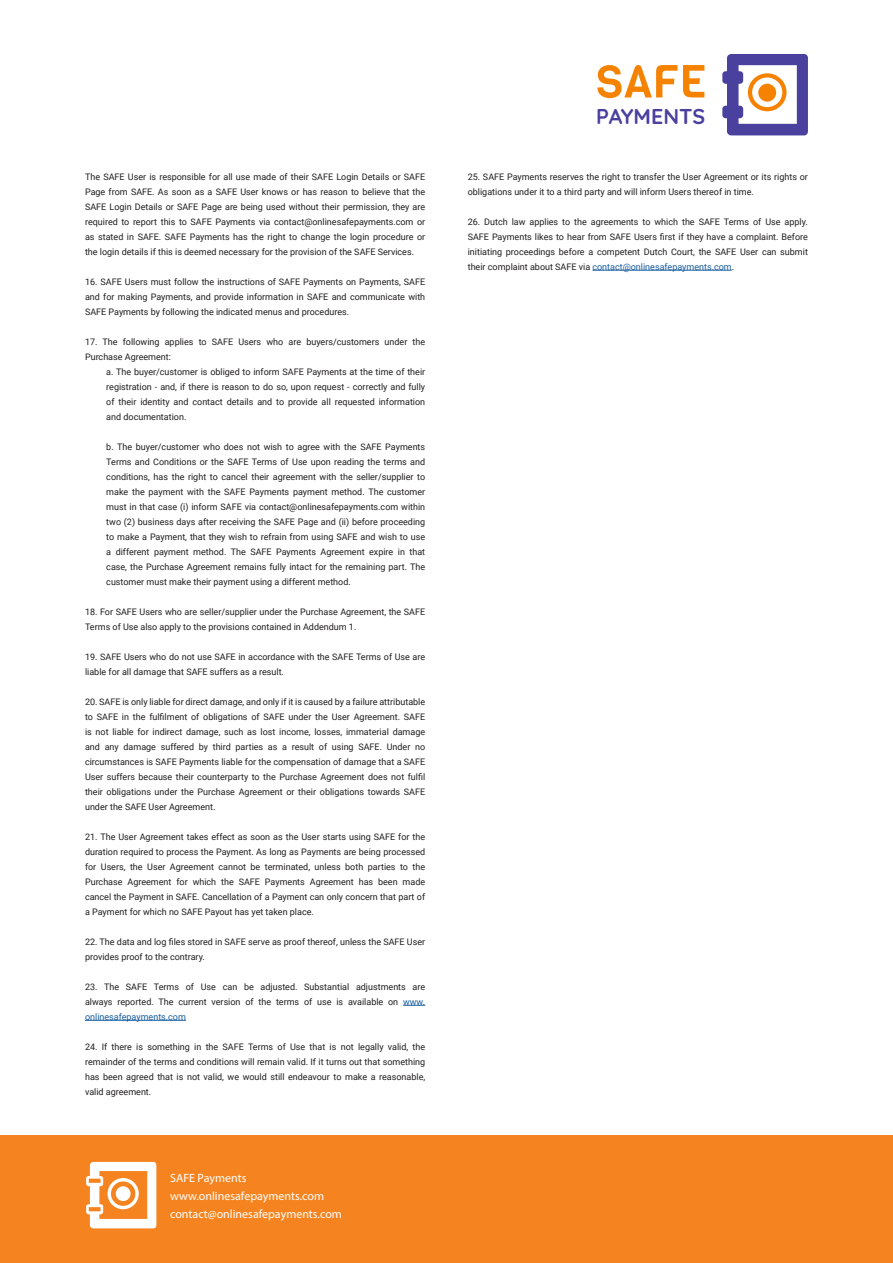
<style>
.page{position:relative;width:893px;height:1263px;background:#fff}
.page>*{position:absolute;margin:0;border:0;box-sizing:border-box;transform-origin:0 0}
.t1{font:700 21.45px "Quicksand";color:#4a409e}
.t2{font:12px "Myriad Pro";color:#fff}
.t3{font:9px/15px "Roboto";color:#201d1e;text-align:justify}
.s1{color:#175d9e}
</style>
<div class="page">
<div style="left:0;top:1135px;width:893px;height:128px;background:#f58420"></div>
<svg style="left:86px;top:1162px;width:70px;height:66px"></svg>
<svg style="left:403px;top:1005px;width:22px;height:1px"></svg>
<hr style="left:85px;top:1020px;width:101px;height:1px;background:#175d9e">
<hr style="left:592px;top:270px;width:140px;height:1px;background:#175d9e">
<svg style="left:722px;top:54px;width:86px;height:81px"></svg>
<svg style="left:597px;top:65px;width:80px;height:33px"></svg>
<svg style="left:683px;top:65px;width:21px;height:32px"></svg>
<p class="t3" style="left:85px;top:168px;width:342px">The SAFE User is responsible for all use made of their SAFE Login Details or SAFE Page from SAFE. As soon as a SAFE User knows or has reason to believe that the SAFE Login Details or SAFE Page are being used without their permission, they are required to report this to SAFE Payments via contact@onlinesafepayments.com or as stated in SAFE. SAFE Payments has the right to change the login procedure or the login details if this is deemed necessary for the provision of the SAFE Services.</p>
<p class="t3" style="left:85px;top:273px;width:342px">16. SAFE Users must follow the instructions of SAFE Payments on Payments, SAFE and for making Payments, and provide information in SAFE and communicate with SAFE Payments by following the indicated menus and procedures.</p>
<p class="t3" style="left:85px;top:333px;width:342px">17. The following applies to SAFE Users who are buyers/customers under the<br>Purchase Agreement:</p>
<p class="t3" style="left:106px;top:363px;width:320px">a. The buyer/customer is obliged to inform SAFE Payments at the time of their registration - and, if there is reason to do so, upon request - correctly and fully of their identity and contact details and to provide all requested information and documentation.</p>
<p class="t3" style="left:106px;top:438px;width:320px">b. The buyer/customer who does not wish to agree with the SAFE Payments Terms and Conditions or the SAFE Terms of Use upon reading the terms and conditions, has the right to cancel their agreement with the seller/supplier to make the payment with the SAFE Payments payment method. The customer must in that case (i) inform SAFE via contact@onlinesafepayments.com within two (2) business days after receiving the SAFE Page and (ii) before proceeding to make a Payment, that they wish to refrain from using SAFE and wish to use a different payment method. The SAFE Payments Agreement expire in that case, the Purchase Agreement remains fully intact for the remaining part. The customer must make their payment using a different method.</p>
<p class="t3" style="left:85px;top:603px;width:342px">18. For SAFE Users who are seller/supplier under the Purchase Agreement, the SAFE<br>Terms of Use also apply to the provisions contained in Addendum 1.</p>
<p class="t3" style="left:85px;top:648px;width:342px">19. SAFE Users who do not use SAFE in accordance with the SAFE Terms of Use are liable for all damage that SAFE suffers as a result.</p>
<p class="t3" style="left:85px;top:693px;width:342px">20. SAFE is only liable for direct damage, and only if it is caused by a failure attributable to SAFE in the fulfilment of obligations of SAFE under the User Agreement. SAFE is not liable for indirect damage, such as lost income, losses, immaterial damage and any damage suffered by third parties as a result of using SAFE. Under no circumstances is SAFE Payments liable for the compensation of damage that a SAFE User suffers because their counterparty to the Purchase Agreement does not fulfil their obligations under the Purchase Agreement or their obligations towards SAFE under the SAFE User Agreement.</p>
<p class="t3" style="left:85px;top:828px;width:342px">21. The User Agreement takes effect as soon as the User starts using SAFE for the duration required to process the Payment. As long as Payments are being processed for Users, the User Agreement cannot be terminated, unless both parties to the Purchase Agreement for which the SAFE Payments Agreement has been made cancel the Payment in SAFE. Cancellation of a Payment can only concern that part of a Payment for which no SAFE Payout has yet taken place.</p>
<p class="t3" style="left:85px;top:933px;width:342px">22. The data and log files stored in SAFE serve as proof thereof, unless the SAFE User provides proof to the contrary.</p>
<p class="t3" style="left:85px;top:978px;width:342px">23. The SAFE Terms of Use can be adjusted. Substantial adjustments are always reported. The current version of the terms of use is available on <span class="s1">www. onlinesafepayments.com</span></p>
<p class="t3" style="left:85px;top:1038px;width:342px">24. If there is something in the SAFE Terms of Use that is not legally valid, the remainder of the terms and conditions will remain valid. If it turns out that something has been agreed that is not valid, we would still endeavour to make a reasonable, valid agreement.</p>
<p class="t2" style="left:170px;top:1171px;width:78px">SAFE Payments</p>
<p class="t2" style="left:170px;top:1189px;width:156px">www.onlinesafepayments.com</p>
<p class="t2" style="left:170px;top:1207px;width:173px">contact@onlinesafepayments.com</p>
<h1 class="t1" style="left:596px;top:98px;width:111px">PAYMENTS</h1>
<p class="t3" style="left:468px;top:168px;width:342px">25. SAFE Payments reserves the right to transfer the User Agreement or its rights or obligations under it to a third party and will inform Users thereof in time.</p>
<p class="t3" style="left:468px;top:213px;width:342px">26. Dutch law applies to the agreements to which the SAFE Terms of Use apply.<br>SAFE Payments likes to hear from SAFE Users first if they have a complaint. Before initiating proceedings before a competent Dutch Court, the SAFE User can submit their complaint about SAFE via <span class="s1">contact@onlinesafepayments.com</span>.</p>
</div>
